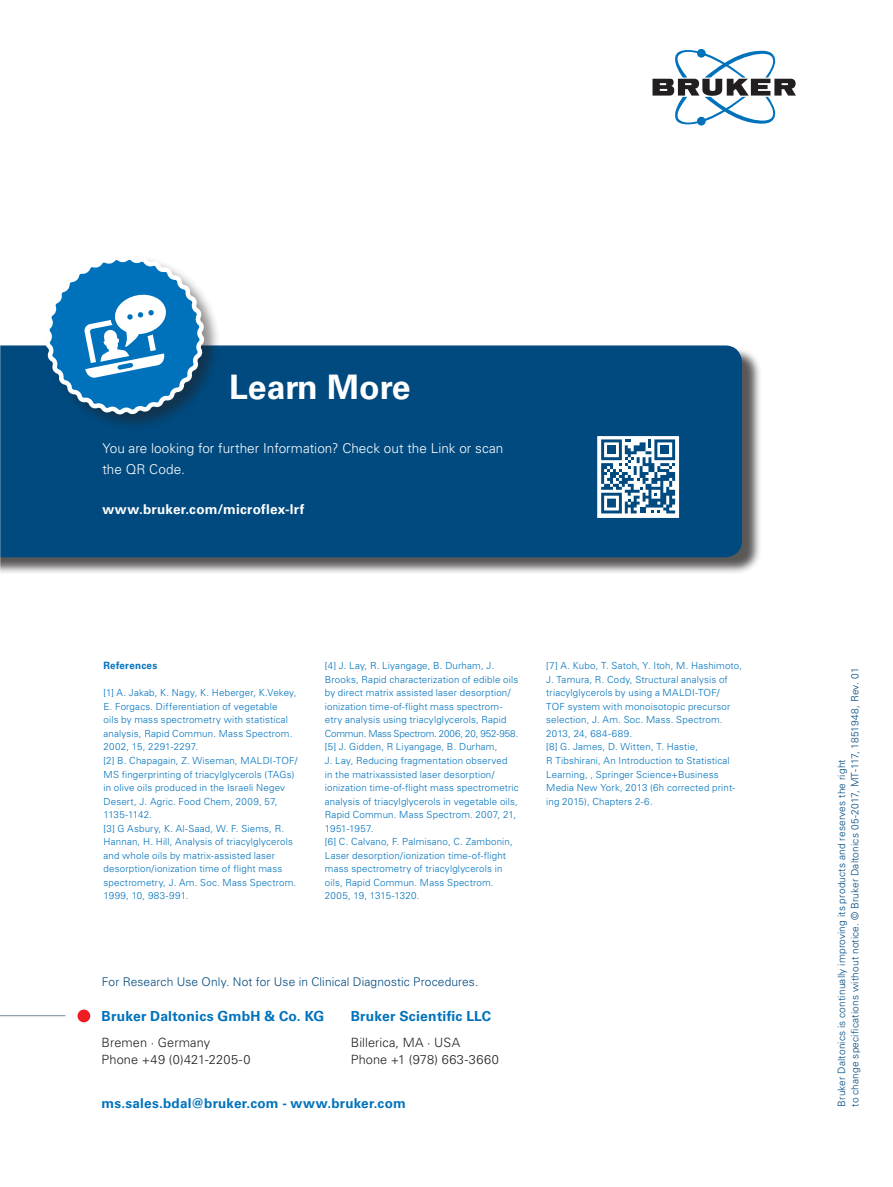
<style>
.page{position:relative;width:893px;height:1187px;background:#fff}
.page>*{position:absolute;margin:0;border:0;box-sizing:border-box;transform-origin:0 0}
.Headline{font:700 33.75px "Univers LT Std";color:#fff}
.t1{font:700 13.8px "Univers LT Std";letter-spacing:.015em;color:#0072bc}
.Copytext{font:300 13.5px "Univers LT Std";letter-spacing:.005em;color:#fff}
.www{font:700 13.5px "Univers LT Std";letter-spacing:.02em;color:#0072bc}
.www-2{font:700 13.5px "Univers LT Std";letter-spacing:.02em;color:#fff}
.t2{font:300 12.75px "Univers LT Std";letter-spacing:.01em;color:#231f20}
.t3{font:300 12px "Univers LT Std";letter-spacing:.01em;color:#004a7f}
.t4{font:300 10.2px "Univers LT Std";letter-spacing:.015em;color:#004a7f}
.References{font:700 10.2px "Univers LT Std";letter-spacing:.03em;color:#0072bc}
.Copytext-2{font:300 9.75px/13.5px "Univers LT Std";letter-spacing:.015em;color:#0072bc}
</style>
<div class="page">
<hr style="left:0;top:1015px;width:65px;height:1px;background:#738a95">
<div style="left:78px;top:1009px;width:12px;height:13px;background:#ee1d23;border-radius:50%"></div>
<div style="left:0;top:347px;width:762px;height:228px;background:#231f20;opacity:.75"></div>
<div style="left:0;top:345px;width:742px;height:212px;background:#004a7f"></div>
<div style="left:44px;top:254px;width:177px;height:177px;background:#231f20;opacity:.5"></div>
<svg style="left:41px;top:254px;width:168px;height:165px"></svg>
<svg style="left:652px;top:49px;width:144px;height:76px"></svg>
<div style="left:596px;top:435px;width:84px;height:84px;background:#fff"></div>
<svg style="left:601px;top:439px;width:74px;height:74px"></svg>
<div style="left:595px;top:434px;width:86px;height:85px;border:2px solid #004a7f"></div>
<p class="Headline" style="left:229px;top:367px;width:183px">Learn More</p>
<p class="Copytext" style="left:102px;top:440px;width:402px">You are looking for further Information? Check out the Link or scan</p>
<p class="Copytext" style="left:102px;top:460px;width:84px">the QR Code.</p>
<p class="www-2" style="left:102px;top:501px;width:203px">www.bruker.com/microflex-lrf</p>
<p class="References" style="left:104px;top:659px;width:55px">References</p>
<p class="Copytext-2" style="left:104px;top:686px;width:195px">[1] A. Jakab, K. Nagy, K. Heberger, K.Vekey,</p>
<p class="Copytext-2" style="left:104px;top:699px;width:190px">E. Forgacs. Differentiation of vegetable oils by mass spectrometry with statistical analysis, Rapid Commun. Mass Spectrom.<br>2002, 15, 2291-2297.</p>
<p class="Copytext-2" style="left:104px;top:753px;width:195px">[2] B. Chapagain, Z. Wiseman, MALDI-TOF/ MS fingerprinting of triacylglycerols (TAGs) in olive oils produced in the Israeli Negev Desert, J. Agric. Food Chem, 2009, 57, 1135-1142.</p>
<p class="Copytext-2" style="left:104px;top:821px;width:194px">[3] G Asbury, K. Al-Saad, W. F. Siems, R.<br>Hannan, H. Hill, Analysis of triacylglycerols and whole oils by matrix-assisted laser desorption/ionization time of flight mass spectrometry, J. Am. Soc. Mass Spectrom.<br>1999, 10, 983-991.</p>
<p class="Copytext-2" style="left:325px;top:659px;width:195px">[4] J. Lay, R. Liyangage, B. Durham, J.<br>Brooks, Rapid characterization of edible oils by direct matrix assisted laser desorption/ ionization time-of-flight mass spectrom&shy;etry analysis using triacylglycerols, Rapid Commun. Mass Spectrom. 2006, 20, 952-958.</p>
<p class="Copytext-2" style="left:325px;top:740px;width:195px">[5] J. Gidden, R Liyangage, B. Durham,<br>J. Lay, Reducing fragmentation observed<br>in the matrixassisted laser desorption/ ionization time-of-flight mass spectrometric analysis of triacylglycerols in vegetable oils, Rapid Commun. Mass Spectrom. 2007, 21, 1951-1957.</p>
<p class="Copytext-2" style="left:325px;top:834px;width:189px">[6] C. Calvano, F. Palmisano, C. Zambonin, Laser desorption/ionization time-of-flight mass spectrometry of triacylglycerols in oils, Rapid Commun. Mass Spectrom.<br>2005, 19, 1315-1320.</p>
<p class="Copytext-2" style="left:546px;top:659px;width:197px">[7] A. Kubo, T. Satoh, Y. Itoh, M. Hashimoto,</p>
<p class="Copytext-2" style="left:546px;top:672px;width:186px">J. Tamura, R. Cody, Structural analysis of triacylglycerols by using a MALDI-TOF/ TOF system with monoisotopic precursor selection, J. Am. Soc. Mass. Spectrom.<br>2013, 24, 684-689.</p>
<p class="Copytext-2" style="left:546px;top:740px;width:153px">[8] G. James, D. Witten, T. Hastie,</p>
<p class="Copytext-2" style="left:546px;top:753px;width:190px">R Tibshirani, An Introduction to Statistical Learning, , Springer Science+Business Media New York, 2013 (6h corrected print&shy;ing 2015), Chapters 2-6.</p>
<p class="t3" style="left:102px;top:974px;width:378px">For Research Use Only. Not for Use in Clinical Diagnostic Procedures.</p>
<p class="t1" style="left:102px;top:1007px;width:224px">Bruker Daltonics GmbH &amp; Co. KG</p>
<p class="t2" style="left:102px;top:1034px;width:110px">Bremen · Germany</p>
<p class="t2" style="left:102px;top:1051px;width:150px">Phone +49 (0)421-2205-0</p>
<p class="t1" style="left:351px;top:1007px;width:142px">Bruker Scientific LLC</p>
<p class="t2" style="left:351px;top:1034px;width:111px">Billerica, MA · USA</p>
<p class="t2" style="left:351px;top:1051px;width:149px">Phone +1 (978) 663-3660</p>
<p class="www" style="left:102px;top:1095px;width:306px">ms.sales.bdal@bruker.com - www.bruker.com</p>
<p class="t4" style="left:849px;top:1106px;width:440px;rotate:-90deg">to change specifications without notice. © Bruker Daltonics 05-2017, MT-117, 1851948, Rev. 01</p>
<p class="t4" style="left:835px;top:1106px;width:349px;rotate:-90deg">Bruker Daltonics is continually improving its products and reserves the right</p>
</div>
